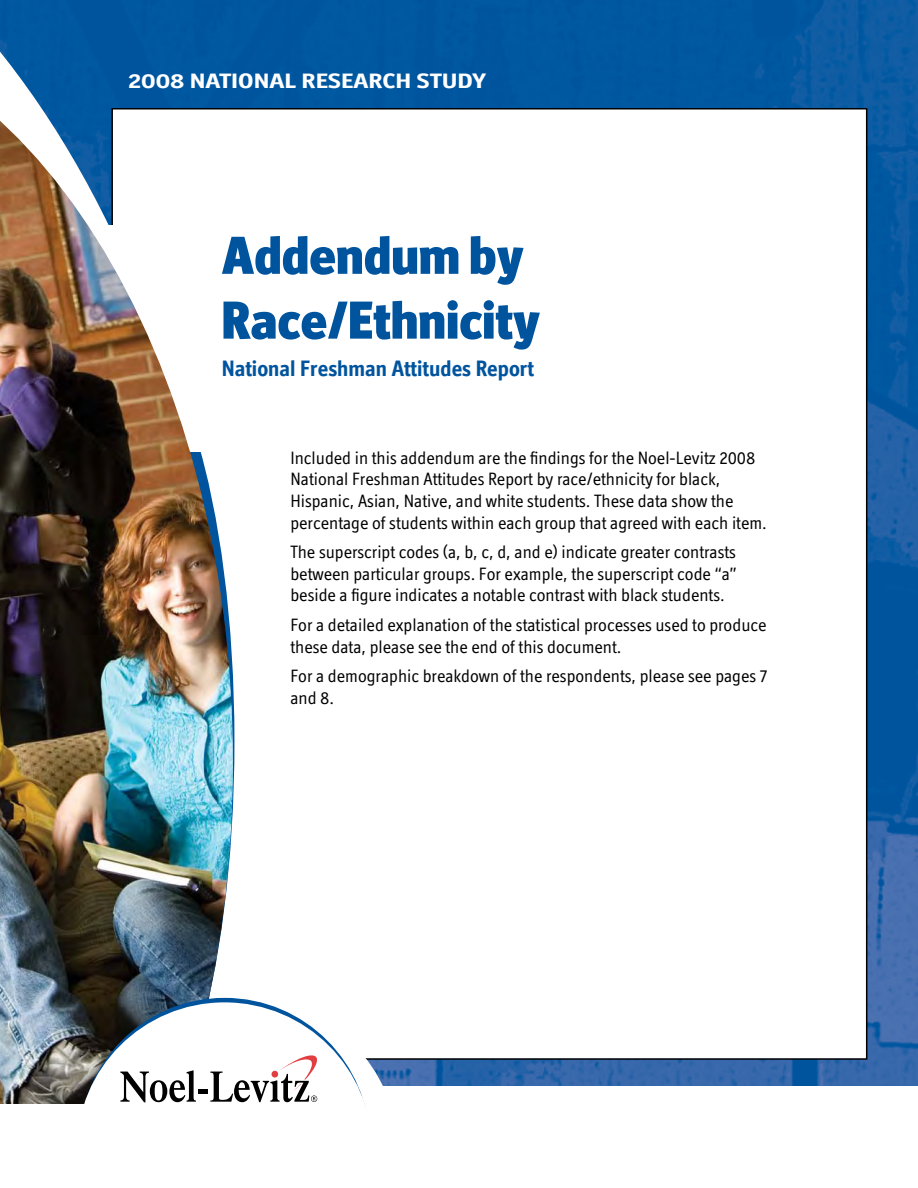
<style>
.page{position:relative;width:918px;height:1188px;background:#fff}
.page>*{position:absolute;margin:0;border:0;box-sizing:border-box;transform-origin:0 0}
.t1{font:900 54px/64.8px "Officina Display ITC";color:#00549e}
.t2{font:700 22.5px "Officina Display ITC";color:#00549e}
.t3{font:700 21px "Officina Display ITC";color:#fff;scale:1.3 1}
.t4{font:18px/21.6px "Officina Display ITC";color:#000}
</style>
<div class="page">
<img style="left:236px;top:0;width:682px;height:1085px">
<div style="left:112px;top:109px;width:755px;height:950px;background:#fff"></div>
<svg style="left:372px;top:1058px;width:25px;height:28px"></svg>
<svg style="left:0;top:0;width:236px;height:773px;fill:#0058a0"></svg>
<div style="left:18px;top:225px;width:257px;height:226px;background:#fff"></div>
<img style="left:0;top:82px;width:233px;height:1022px">
<svg style="left:79px;top:998px;width:180px;height:4px"></svg>
<svg style="left:77px;top:1002px;width:295px;height:106px"></svg>
<svg style="left:120px;top:1070px;width:76px;height:32px"></svg>
<div style="left:198px;top:1089px;width:10px;height:5px;background:#000"></div>
<svg style="left:210px;top:1055px;width:108px;height:47px"></svg>
<div style="left:0;top:1104px;width:105px;height:84px;background:#fff"></div>
<p class="t3" style="left:128px;top:73px;width:277px">2008 NATIONAL RESEARCH STUDY</p>
<h1 class="t1" style="left:222px;top:228px;width:320px">Addendum by<br>Race/Ethnicity</h1>
<p class="t2" style="left:222px;top:360px;width:314px">National Freshman Attitudes Report</p>
<p class="t4" style="left:290px;top:449px;width:478px">Included in this addendum are the findings for the Noel-Levitz 2008<br>National Freshman Attitudes Report by race/ethnicity for black, Hispanic, Asian, Native, and white students. These data show the percentage of students within each group that agreed with each item.</p>
<p class="t4" style="left:290px;top:543px;width:448px;text-align:justify">The superscript codes (a, b, c, d, and e) indicate greater contrasts between particular groups. For example, the superscript code “a” beside a figure indicates a notable contrast with black students.</p>
<p class="t4" style="left:290px;top:616px;width:478px">For a detailed explanation of the statistical processes used to produce these data, please see the end of this document.</p>
<p class="t4" style="left:290px;top:667px;width:479px">For a demographic breakdown of the respondents, please see pages 7 and 8.</p>
</div>
